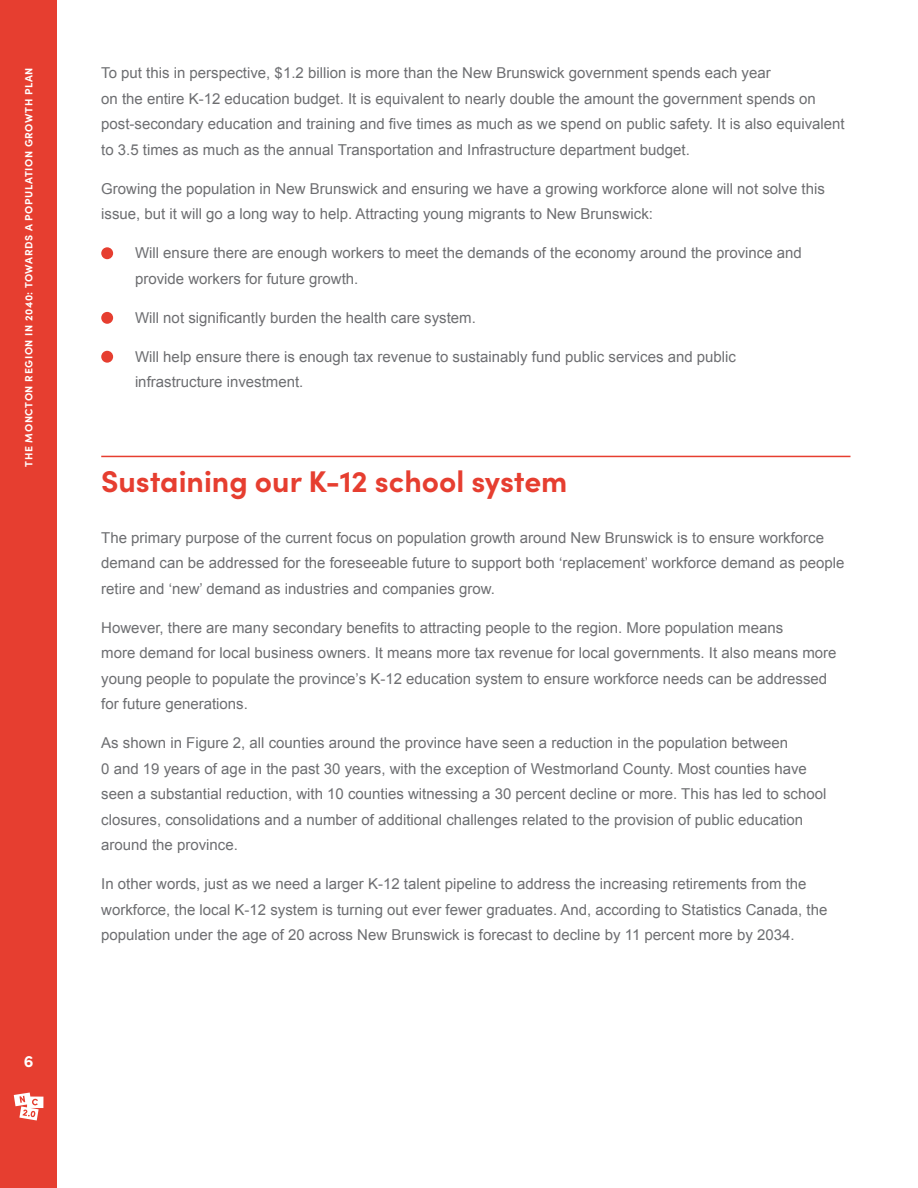
<style>
.page{position:relative;width:918px;height:1188px;background:#fff}
.page>*{position:absolute;margin:0;border:0;box-sizing:border-box;transform-origin:0 0}
.t1{font:700 30px "Sofia Pro";color:#e63e30}
.t2{font:700 16.5px "Sofia Pro";color:#fff}
.t3{font:15px/25.5px "Arial";color:#6d6e71}
.t4{font:700 10.5px "Sofia Pro";letter-spacing:.06em;color:#fff}
</style>
<div class="page">
<div style="left:0;top:0;width:57px;height:1188px;background:#e63e30"></div>
<svg style="left:14px;top:1093px;width:29px;height:28px"></svg>
<hr style="left:101px;top:456px;width:749px;height:1px;background:#e63e30">
<div style="left:101px;top:247px;width:12px;height:12px;background:#e63e30;border-radius:50%"></div>
<div style="left:101px;top:312px;width:12px;height:12px;background:#e63e30;border-radius:50%"></div>
<div style="left:101px;top:351px;width:12px;height:12px;background:#e63e30;border-radius:50%"></div>
<p class="t4" style="left:21px;top:467px;width:401px;rotate:-90deg">THE MONCTON REGION IN 2040: TOWARDS A POPULATION GROWTH PLAN</p>
<p class="t2" style="left:24px;top:1048px;width:11px">6</p>
<p class="t3" style="left:101px;top:61px;width:745px">To put this in perspective, $1.2 billion is more than the New Brunswick government spends each year<br>on the entire K-12 education budget. It is equivalent to nearly double the amount the government spends on post-secondary education and training and five times as much as we spend on public safety. It is also equivalent to 3.5 times as much as the annual Transportation and Infrastructure department budget.</p>
<p class="t3" style="left:101px;top:176px;width:725px">Growing the population in New Brunswick and ensuring we have a growing workforce alone will not solve this issue, but it will go a long way to help. Attracting young migrants to New Brunswick:</p>
<p class="t3" style="left:135px;top:241px;width:668px">Will ensure there are enough workers to meet the demands of the economy around the province and provide workers for future growth.</p>
<p class="t3" style="left:135px;top:305px;width:342px">Will not significantly burden the health care system.</p>
<p class="t3" style="left:135px;top:344px;width:603px">Will help ensure there is enough tax revenue to sustainably fund public services and public infrastructure investment.</p>
<h1 class="t1" style="left:101px;top:458px;width:468px">Sustaining our K-12 school system</h1>
<p class="t3" style="left:101px;top:525px;width:745px">The primary purpose of the current focus on population growth around New Brunswick is to ensure workforce demand can be addressed for the foreseeable future to support both ‘replacement’ workforce demand as people retire and ‘new’ demand as industries and companies grow.</p>
<p class="t3" style="left:101px;top:615px;width:737px">However, there are many secondary benefits to attracting people to the region. More population means<br>more demand for local business owners. It means more tax revenue for local governments. It also means more young people to populate the province’s K-12 education system to ensure workforce needs can be addressed for future generations.</p>
<p class="t3" style="left:101px;top:730px;width:727px">As shown in Figure 2, all counties around the province have seen a reduction in the population between<br>0 and 19 years of age in the past 30 years, with the exception of Westmorland County. Most counties have seen a substantial reduction, with 10 counties witnessing a 30 percent decline or more. This has led to school closures, consolidations and a number of additional challenges related to the provision of public education around the province.</p>
<p class="t3" style="left:101px;top:871px;width:728px">In other words, just as we need a larger K-12 talent pipeline to address the increasing retirements from the workforce, the local K-12 system is turning out ever fewer graduates. And, according to Statistics Canada, the population under the age of 20 across New Brunswick is forecast to decline by 11 percent more by 2034.</p>
</div>
